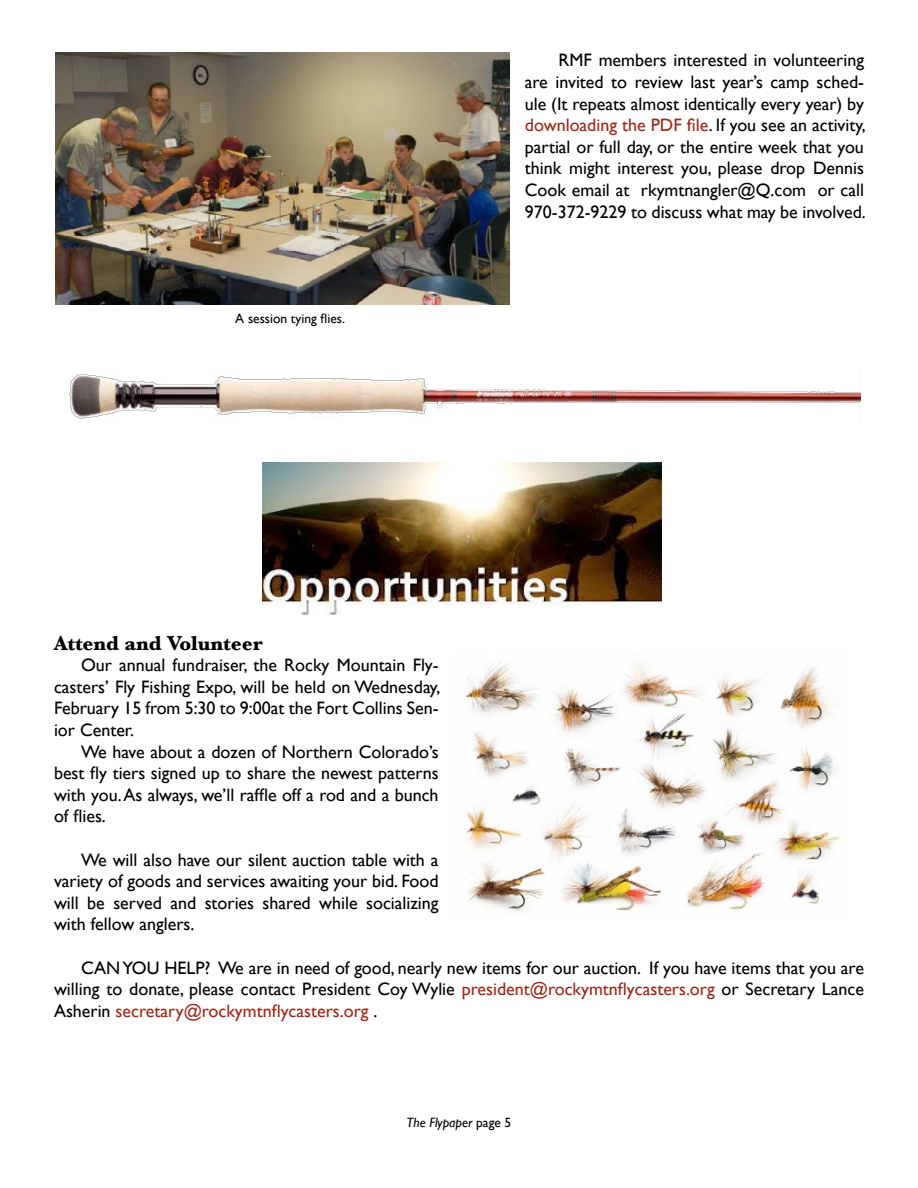
<style>
.page{position:relative;width:918px;height:1188px;background:#fff}
.page>*{position:absolute;margin:0;border:0;box-sizing:border-box;transform-origin:0 0}
.t1{font:700 21px "Baskerville";color:#000}
.t2{font:18px/21.6px "Gill Sans";color:#000;text-align:justify}
.t3{font:13.5px "Gill Sans";color:#000}
.t4{font:italic 13.5px "Gill Sans";color:#000}
.s1{color:#9e2718}
.s2{font-style:normal}
</style>
<div class="page">
<img style="left:55px;top:53px;width:455px;height:252px">
<img style="left:263px;top:462px;width:398px;height:153px">
<img style="left:69px;top:374px;width:792px;height:45px">
<img style="left:465px;top:661px;width:375px;height:251px">
<p class="t3" style="left:235px;top:310px;width:111px">A session tying flies.</p>
<p class="t2" style="left:525px;top:49px;width:342px;text-indent:34px">RMF members interested in volunteering are invited to review last year’s camp sched&shy;ule (It repeats almost identically every year) by <span class="s1">downloading the PDF file</span>. If you see an activity, partial or full day, or the entire week that you think might interest you, please drop Dennis Cook email at rkymtnangler@Q.com or call 970-372-9229 to discuss what may be involved.</p>
<p class="t1" style="left:54px;top:628px;width:210px">Attend and Volunteer</p>
<p class="t2" style="left:54px;top:654px;width:388px;text-indent:27px">Our annual fundraiser, the Rocky Mountain Fly&shy;casters’ Fly Fishing Expo, will be held on Wednesday, February 15 from 5:30 to 9:00at the Fort Collins Sen&shy;ior Center.</p>
<p class="t2" style="left:54px;top:741px;width:386px;text-indent:27px">We have about a dozen of Northern Colorado’s best fly tiers signed up to share the newest patterns with you. As always, we’ll raffle off a rod and a bunch of flies.</p>
<p class="t2" style="left:54px;top:849px;width:386px;text-indent:27px">We will also have our silent auction table with a variety of goods and services awaiting your bid. Food will be served and stories shared while socializing with fellow anglers.</p>
<p class="t2" style="left:54px;top:957px;width:811px;text-indent:27px">CAN YOU HELP? We are in need of good, nearly new items for our auction. If you have items that you are willing to donate, please contact President Coy Wylie <span class="s1">president@rockymtnflycasters.org</span> or Secretary Lance Asherin <span class="s1">secretary@rockymtnflycasters.org</span> .</p>
<p class="t4" style="left:407px;top:1115px;width:106px">The Flypaper <span class="s2">page 5</span></p>
</div>
